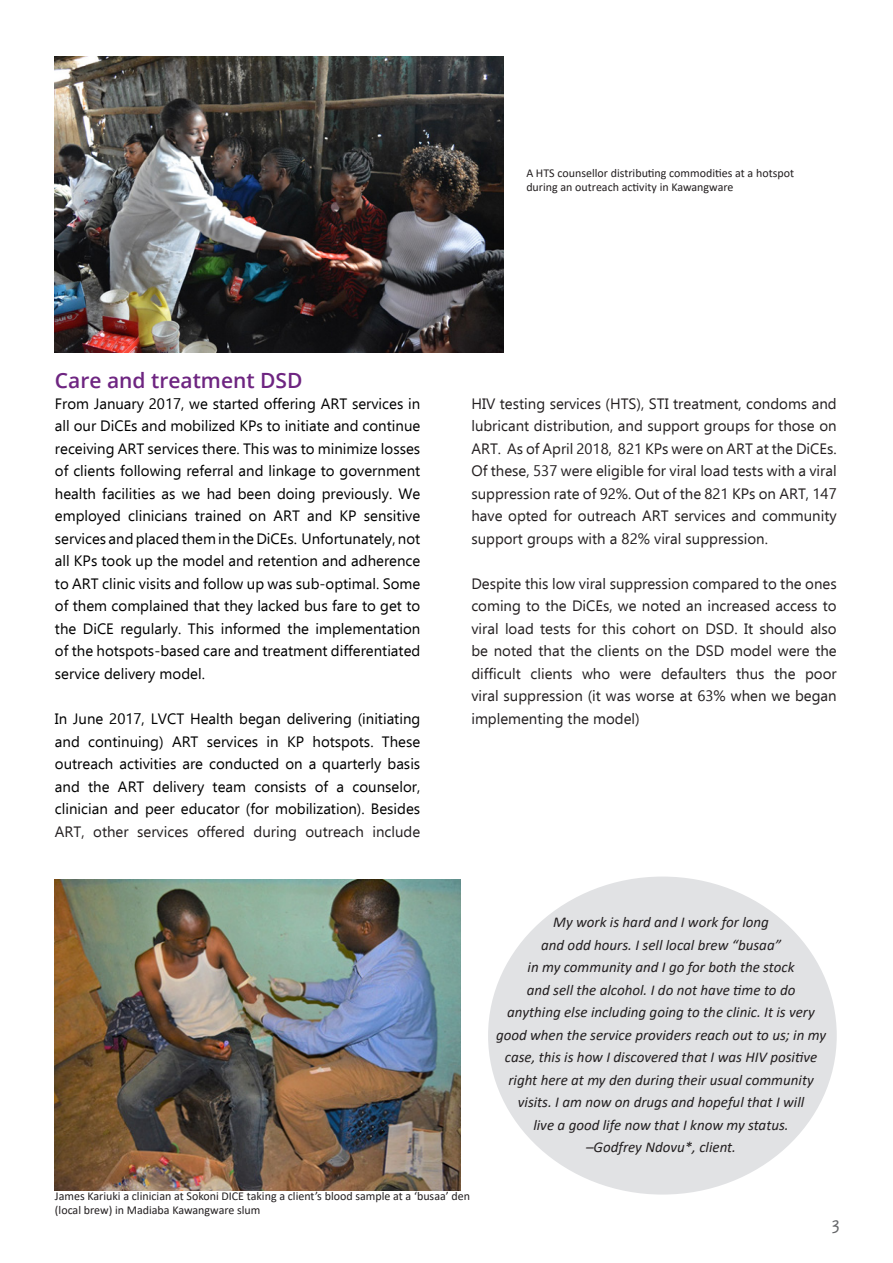
<style>
.page{position:relative;width:893px;height:1263px;background:#fff}
.page>*{position:absolute;margin:0;border:0;box-sizing:border-box;transform-origin:0 0}
.t1{font:600 21px "Open Sans";color:#6e2581}
.t2{font:19.5px "Delicious";color:#656669}
.t3{font:15px/22.5px "Ebrima";color:#000;text-align:justify}
.t4{font:15px/22.5px "Ebrima";color:#231f20;text-align:justify}
.t5{font:italic 15px/22.5px "Calibri";color:#231f20;text-align:center}
.t6{font:12px/14.4px "Calibri";color:#231f20}
.s1{color:#231f20}
</style>
<div class="page">
<img style="left:54px;top:880px;width:407px;height:310px">
<div style="left:488px;top:876px;width:349px;height:318px;background:#e1e2e4;border-radius:50%"></div>
<img style="left:55px;top:56px;width:449px;height:297px">
<p class="t6" style="left:526px;top:165px;width:269px">A HTS counsellor distributing commodities at a hotspot during an outreach activity in Kawangware</p>
<p class="t1" style="left:55px;top:365px;width:249px">Care and treatment DSD</p>
<p class="t3" style="left:55px;top:392px;width:367px">From January 2017, we started offering ART services in all our DiCEs and mobilized KPs to initiate and continue receiving ART services there. This was to minimize losses of clients following referral and linkage to government health facilities as we had been doing previously. We employed clinicians trained on ART and KP sensitive services and placed them in the DiCEs. Unfortunately, not all KPs took up the model and retention and adherence to ART clinic visits and follow up was sub-optimal. Some of them complained that they lacked bus fare to get to the DiCE regularly. This informed the implementation of the hotspots-based care and treatment differentiated service delivery model.</p>
<p class="t3" style="left:55px;top:707px;width:367px">In June 2017, LVCT Health began delivering (initiating and continuing) ART services in KP hotspots. These outreach activities are conducted on a quarterly basis and the ART delivery team consists of a counselor, clinician and peer educator (for mobilization). Besides <span class="s1">ART, other services offered during outreach include</span></p>
<p class="t4" style="left:471px;top:392px;width:367px">HIV testing services (HTS), STI treatment, condoms and lubricant distribution, and support groups for those on ART. As of April 2018, 821 KPs were on ART at the DiCEs.<br>Of these, 537 were eligible for viral load tests with a viral suppression rate of 92%. Out of the 821 KPs on ART, 147 have opted for outreach ART services and community support groups with a 82% viral suppression.</p>
<p class="t4" style="left:471px;top:572px;width:367px">Despite this low viral suppression compared to the ones coming to the DiCEs, we noted an increased access to viral load tests for this cohort on DSD. It should also be noted that the clients on the DSD model were the difficult clients who were defaulters thus the poor viral suppression (it was worse at 63% when we began implementing the model)</p>
<p class="t5" style="left:496px;top:910px;width:332px">My work is hard and I work for long<br>and odd hours. I sell local brew “busaa”<br>in my community and I go for both the stock<br>and sell the alcohol. I do not have time to do<br>anything else including going to the clinic. It is very good when the service providers reach out to us; in my case, this is how I discovered that I was HIV positive right here at my den during their usual community visits. I am now on drugs and hopeful that I will<br>live a good life now that I know my status.<br>–Godfrey Ndovu*, client.</p>
<p class="t6" style="left:55px;top:1188px;width:417px">James Kariuki a clinician at Sokoni DICE taking a client’s blood sample at a ‘busaa’ den (local brew) in Madiaba Kawangware slum</p>
<h2 class="t2" style="left:831px;top:1212px;width:10px">3</h2>
</div>
